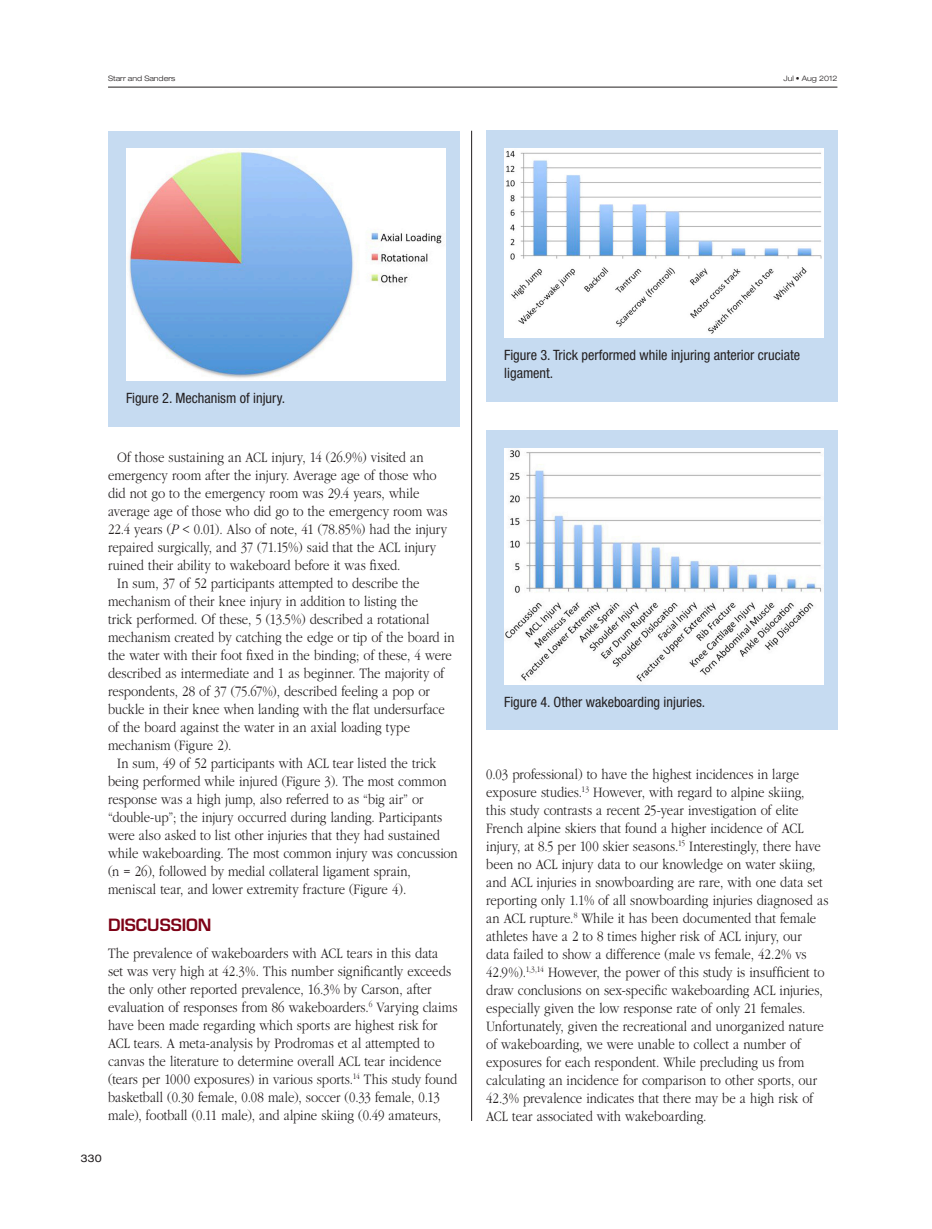
<style>
.page{position:relative;width:932px;height:1229px;background:#fff}
.page>*{position:absolute;margin:0;border:0;box-sizing:border-box;transform-origin:0 0}
.t1{font:600 16.5px "Eurostile";letter-spacing:-.005em;color:#7d0216}
.t2{font:300 15px/18px "Garamond";color:#231f20;scale:.85 1}
.t3{font:condensed 14.25px/18px "Helvetica Neue";color:#231f20}
.t4{font:expanded 10.5px "Helvetica Neue";color:#231f20}
.t5{font:300 expanded 7.5px "Helvetica Neue";color:#231f20}
.s1{font-style:italic}
</style>
<div class="page">
<hr style="left:471px;top:131px;width:1px;height:990px;background:#231f20">
<hr style="left:108px;top:87px;width:729px;height:1px;background:#231f20">
<div style="left:108px;top:131px;width:351px;height:295px;background:#c6dbf1"></div>
<img style="left:126px;top:149px;width:320px;height:231px">
<div style="left:486px;top:131px;width:351px;height:271px;background:#c6dbf1"></div>
<img style="left:504px;top:149px;width:320px;height:188px">
<div style="left:486px;top:431px;width:351px;height:299px;background:#c6dbf1"></div>
<img style="left:504px;top:449px;width:320px;height:235px">
<p class="t5" style="left:108px;top:74px;width:69px">Starr and Sanders</p>
<p class="t5" style="left:783px;top:74px;width:55px">Jul • Aug 2012</p>
<p class="t3" style="left:126px;top:389px;width:161px">Figure 2. Mechanism of injury.</p>
<p class="t2" style="left:117px;top:448px;width:362px">Of those sustaining an ACL injury, 14 (26.9%) visited an</p>
<p class="t2" style="left:108px;top:466px;width:388px">emergency room after the injury. Average age of those who</p>
<p class="t2" style="left:108px;top:484px;width:368px">did not go to the emergency room was 29.4 years, while</p>
<p class="t2" style="left:108px;top:502px;width:401px">average age of those who did go to the emergency room was</p>
<p class="t2" style="left:108px;top:520px;width:400px">22.4 years (<span class="s1">P</span> &lt; 0.01). Also of note, 41 (78.85%) had the injury</p>
<p class="t2" style="left:108px;top:538px;width:388px">repaired surgically, and 37 (71.15%) said that the ACL injury</p>
<p class="t2" style="left:108px;top:556px;width:346px">ruined their ability to wakeboard before it was fixed.</p>
<p class="t2" style="left:117px;top:574px;width:357px">In sum, 37 of 52 participants attempted to describe the</p>
<p class="t2" style="left:108px;top:592px;width:366px">mechanism of their knee injury in addition to listing the</p>
<p class="t2" style="left:108px;top:610px;width:379px">trick performed. Of these, 5 (13.5%) described a rotational</p>
<p class="t2" style="left:108px;top:628px;width:409px">mechanism created by catching the edge or tip of the board in</p>
<p class="t2" style="left:108px;top:646px;width:406px">the water with their foot fixed in the binding; of these, 4 were</p>
<p class="t2" style="left:108px;top:664px;width:397px">described as intermediate and 1 as beginner. The majority of</p>
<p class="t2" style="left:108px;top:682px;width:380px">respondents, 28 of 37 (75.67%), described feeling a pop or</p>
<p class="t2" style="left:108px;top:700px;width:397px">buckle in their knee when landing with the flat undersurface</p>
<p class="t2" style="left:108px;top:718px;width:357px">of the board against the water in an axial loading type</p>
<p class="t2" style="left:108px;top:736px;width:147px">mechanism (Figure 2).</p>
<p class="t2" style="left:117px;top:754px;width:377px">In sum, 49 of 52 participants with ACL tear listed the trick</p>
<p class="t2" style="left:108px;top:772px;width:400px">being performed while injured (Figure 3). The most common</p>
<p class="t2" style="left:108px;top:790px;width:372px">response was a high jump, also referred to as “big air” or</p>
<p class="t2" style="left:108px;top:808px;width:395px">“double-up”; the injury occurred during landing. Participants</p>
<p class="t2" style="left:108px;top:826px;width:392px">were also asked to list other injuries that they had sustained</p>
<p class="t2" style="left:108px;top:844px;width:413px">while wakeboarding. The most common injury was concussion</p>
<p class="t2" style="left:108px;top:862px;width:358px">(n = 26), followed by medial collateral ligament sprain,</p>
<p class="t2" style="left:108px;top:880px;width:352px">meniscal tear, and lower extremity fracture (Figure 4).</p>
<p class="t1" style="left:108px;top:915px;width:105px">DISCUSSION</p>
<p class="t2" style="left:108px;top:945px;width:412px">The prevalence of wakeboarders with ACL tears in this data<br>set was very high at 42.3%. This number significantly exceeds the only other reported prevalence, 16.3% by Carson, after evaluation of responses from 86 wakeboarders.<sup>6</sup> Varying claims have been made regarding which sports are highest risk for ACL tears. A meta-analysis by Prodromas et al attempted to canvas the literature to determine overall ACL tear incidence (tears per 1000 exposures) in various sports.<sup>14</sup> This study found basketball (0.30 female, 0.08 male), soccer (0.33 female, 0.13 male), football (0.11 male), and alpine skiing (0.49 amateurs,</p>
<p class="t4" style="left:81px;top:1151px;width:23px">330</p>
<p class="t3" style="left:504px;top:346px;width:297px">Figure 3. Trick performed while injuring anterior cruciate ligament.</p>
<p class="t3" style="left:504px;top:693px;width:202px">Figure 4. Other wakeboarding injuries.</p>
<p class="t2" style="left:486px;top:765px;width:404px">0.03 professional) to have the highest incidences in large exposure studies.<sup>13</sup> However, with regard to alpine skiing,<br>this study contrasts a recent 25-year investigation of elite French alpine skiers that found a higher incidence of ACL injury, at 8.5 per 100 skier seasons.<sup>15</sup> Interestingly, there have been no ACL injury data to our knowledge on water skiing, and ACL injuries in snowboarding are rare, with one data set reporting only 1.1% of all snowboarding injuries diagnosed as an ACL rupture.<sup>8</sup> While it has been documented that female athletes have a 2 to 8 times higher risk of ACL injury, our data failed to show a difference (male vs female, 42.2% vs 42.9%).<sup>1,3,14</sup> However, the power of this study is insufficient to draw conclusions on sex-specific wakeboarding ACL injuries, especially given the low response rate of only 21 females.<br>Unfortunately, given the recreational and unorganized nature of wakeboarding, we were unable to collect a number of exposures for each respondent. While precluding us from calculating an incidence for comparison to other sports, our 42.3% prevalence indicates that there may be a high risk of ACL tear associated with wakeboarding.</p>
</div>
